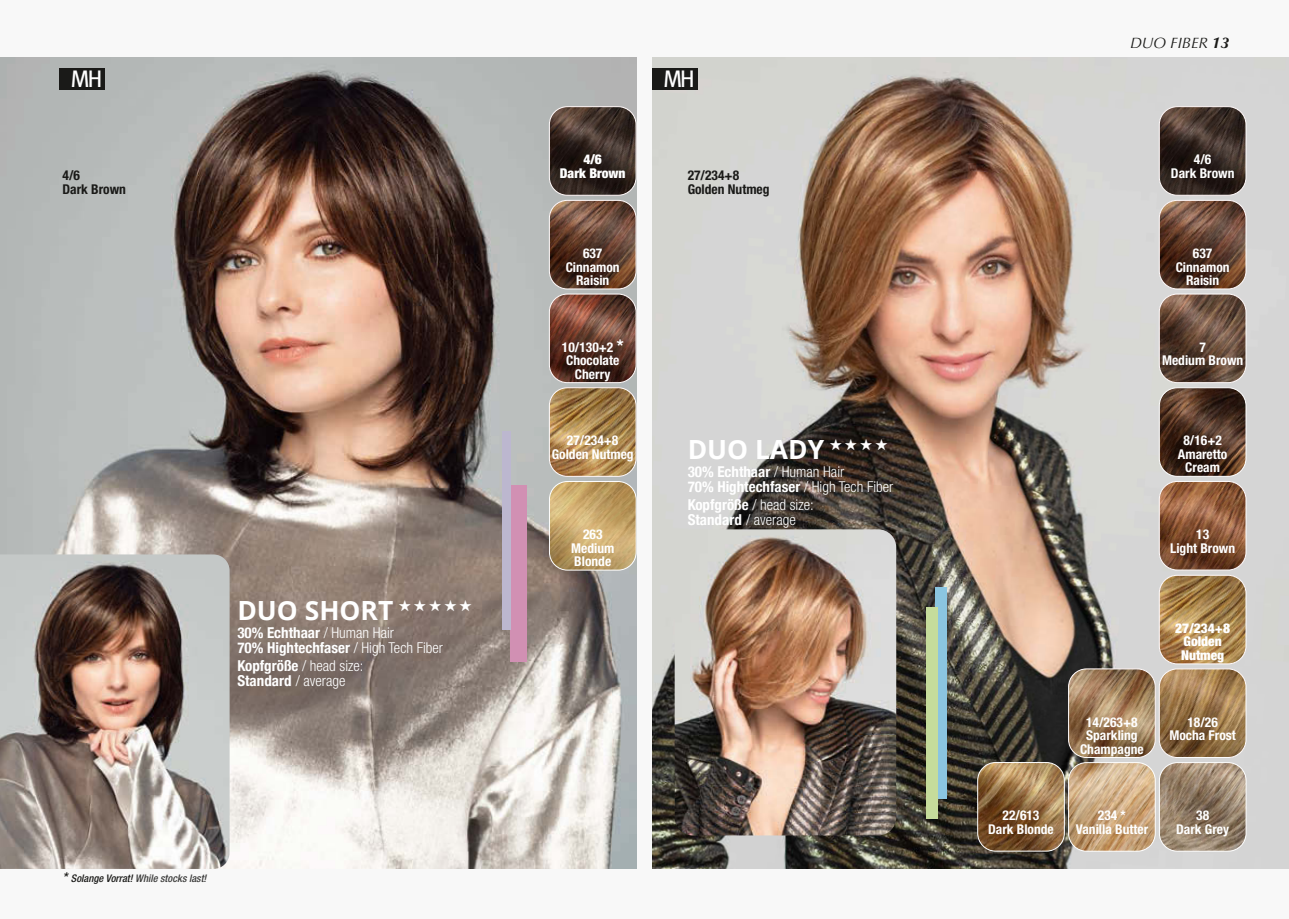
<style>
.page{position:relative;width:1289px;height:919px;background:#fff}
.page>*{position:absolute;margin:0;border:0;box-sizing:border-box;transform-origin:0 0}
.t1{font:700 26.4px "Open Sans";color:#fff}
.t2{font:24px "Meta Plus Book Caps";color:#fff}
.t3{font:700 condensed 15px/15px "Helvetica Neue";color:#fff}
.t4{font:300 condensed 15px "Helvetica Neue LT Pro";color:#fff}
.t5{font:italic 15px "Optima";color:#1a1a18}
.t6{font:700 condensed 13.5px/13.5px "Helvetica Neue LT Pro";color:#fff;text-align:center}
.t7{font:700 condensed 13.5px/13.5px "Helvetica Neue LT Pro";color:#1a1a18}
.t8{font:900 condensed 13.5px/13.5px "Helvetica Neue LT Pro";color:#fff;text-align:center}
.t9{font:italic 500 condensed 10.5px "Helvetica Neue LTW1 G";color:#3b3b3a}
.s1{font-weight:700;font-size:15.75px}
.s2{font-family:"Helvetica Neue LT Pro";font-weight:300}
.s3{font-family:"Helvetica Neue";font-weight:700}
.s4{font-size:13.65px;color:#1a1a18}
.s5{color:#1a1a18}
.s6{font-size:17.55px}
</style>
<div class="page">
<div style="left:0;top:0;width:1288px;height:918px;background:#f8f8f8"></div>
<img style="left:0;top:57px;width:636px;height:811px">
<img style="left:652px;top:57px;width:636px;height:811px">
<img style="left:674px;top:529px;width:222px;height:306px">
<img style="left:0;top:554px;width:229px;height:314px">
<div style="left:60px;top:68px;width:45px;height:22px;background:#1a1a18"></div>
<div style="left:652px;top:68px;width:45px;height:22px;background:#1a1a18"></div>
<img style="left:549px;top:107px;width:87px;height:88px">
<div style="left:549px;top:106px;width:87px;height:89px;border:1px solid #fff;border-radius:18px"></div>
<img style="left:1159px;top:107px;width:86px;height:88px">
<div style="left:1158px;top:106px;width:88px;height:89px;border:1px solid #fff;border-radius:18px"></div>
<img style="left:549px;top:200px;width:87px;height:89px">
<div style="left:549px;top:200px;width:87px;height:89px;border:1px solid #fff;border-radius:18px"></div>
<img style="left:1159px;top:200px;width:86px;height:89px">
<div style="left:1158px;top:200px;width:88px;height:89px;border:1px solid #fff;border-radius:18px"></div>
<img style="left:549px;top:481px;width:87px;height:89px">
<div style="left:549px;top:481px;width:87px;height:89px;border:1px solid #fff;border-radius:18px"></div>
<img style="left:549px;top:294px;width:87px;height:88px">
<div style="left:549px;top:294px;width:87px;height:89px;border:1px solid #fff;border-radius:18px"></div>
<img style="left:549px;top:388px;width:87px;height:88px">
<div style="left:549px;top:387px;width:87px;height:89px;border:1px solid #fff;border-radius:18px"></div>
<img style="left:1159px;top:481px;width:86px;height:89px">
<div style="left:1158px;top:481px;width:88px;height:89px;border:1px solid #fff;border-radius:18px"></div>
<img style="left:1159px;top:294px;width:86px;height:88px">
<div style="left:1158px;top:294px;width:88px;height:89px;border:1px solid #fff;border-radius:18px"></div>
<img style="left:1159px;top:388px;width:86px;height:88px">
<div style="left:1158px;top:387px;width:88px;height:89px;border:1px solid #fff;border-radius:18px"></div>
<img style="left:1068px;top:762px;width:87px;height:89px">
<div style="left:1068px;top:762px;width:87px;height:89px;border:1px solid #fff;border-radius:18px"></div>
<img style="left:1159px;top:575px;width:86px;height:88px">
<div style="left:1158px;top:575px;width:88px;height:89px;border:1px solid #fff;border-radius:18px"></div>
<img style="left:977px;top:762px;width:87px;height:89px">
<div style="left:977px;top:762px;width:87px;height:89px;border:1px solid #fff;border-radius:18px"></div>
<img style="left:1068px;top:669px;width:87px;height:88px">
<div style="left:1068px;top:668px;width:87px;height:89px;border:1px solid #fff;border-radius:18px"></div>
<img style="left:1159px;top:669px;width:86px;height:88px">
<div style="left:1158px;top:668px;width:88px;height:89px;border:1px solid #fff;border-radius:18px"></div>
<img style="left:1159px;top:762px;width:86px;height:89px">
<div style="left:1159px;top:762px;width:87px;height:89px;border:1px solid #fff;border-radius:18px"></div>
<div style="left:510px;top:485px;width:16px;height:176px;background:#d190b3"></div>
<div style="left:502px;top:431px;width:8px;height:198px;background:#bcb7cf"></div>
<div style="left:935px;top:587px;width:11px;height:211px;background:#8bc5e0"></div>
<div style="left:926px;top:607px;width:12px;height:211px;background:#c6dc9b"></div>
<h2 class="t2" style="left:71px;top:65px;width:33px">MH</h2>
<h2 class="t2" style="left:663px;top:65px;width:33px">MH</h2>
<p class="t5" style="left:1130px;top:34px;width:101px">DUO FIBER <span class="s1">13</span></p>
<p class="t8" style="left:560px;top:153px;width:67px">4/6<br>Dark Brown</p>
<p class="t6" style="left:1170px;top:153px;width:65px">4/6<br>Dark Brown</p>
<p class="t7" style="left:63px;top:169px;width:65px">4/6<br>Dark Brown</p>
<p class="t7" style="left:687px;top:169px;width:83px">27/234+8<br>Golden Nutmeg</p>
<p class="t6" style="left:565px;top:246px;width:55px">637<br>Cinnamon<br>Raisin</p>
<p class="t6" style="left:1175px;top:246px;width:55px">637<br>Cinnamon<br>Raisin</p>
<h1 class="t1" style="left:237px;top:592px;width:236px">DUO SHORT ★★★★★</h1>
<p class="t3" style="left:237px;top:624px;width:207px">30% Echthaar <span class="s2">/ Human Hair<br></span>70% Hightechfaser <span class="s2">/ High Tech Fiber</span></p>
<p class="t4" style="left:237px;top:657px;width:127px"><span class="s3">Kopfgröße</span> / head size:</p>
<p class="t3" style="left:237px;top:672px;width:110px">Standard <span class="s2">/ average</span></p>
<p class="t9" style="left:63px;top:871px;width:145px"><span class="s4">*</span> <span class="s5">Solange Vorrat!</span> While stocks last!</p>
<p class="t6" style="left:562px;top:340px;width:63px">10/130+2 <span class="s6">*<br></span>Chocolate<br>Cherry</p>
<p class="t6" style="left:551px;top:434px;width:83px">27/234+8<br>Golden Nutmeg</p>
<p class="t6" style="left:571px;top:527px;width:45px">263<br>Medium<br>Blonde</p>
<h1 class="t1" style="left:687px;top:430px;width:202px">DUO LADY ★★★★</h1>
<p class="t3" style="left:687px;top:462px;width:207px">30% Echthaar <span class="s2">/ Human Hair<br></span>70% Hightechfaser <span class="s2">/ High Tech Fiber</span></p>
<p class="t4" style="left:687px;top:495px;width:127px"><span class="s3">Kopfgröße</span> / head size:</p>
<p class="t3" style="left:687px;top:510px;width:110px">Standard <span class="s2">/ average</span></p>
<p class="t6" style="left:1161px;top:340px;width:83px">7<br>Medium Brown</p>
<p class="t6" style="left:1177px;top:434px;width:51px">8/16+2<br>Amaretto<br>Cream</p>
<p class="t6" style="left:1170px;top:527px;width:66px">13<br>Light Brown</p>
<p class="t6" style="left:988px;top:808px;width:67px">22/613<br>Dark Blonde</p>
<p class="t8" style="left:1175px;top:621px;width:56px">27/234+8<br>Golden<br>Nutmeg</p>
<p class="t6" style="left:1079px;top:715px;width:65px">14/263+8<br>Sparkling<br>Champagne</p>
<p class="t6" style="left:1169px;top:715px;width:68px">18/26<br>Mocha Frost</p>
<p class="t6" style="left:1075px;top:808px;width:74px">234 *<br>Vanilla Butter</p>
<p class="t6" style="left:1176px;top:808px;width:54px">38<br>Dark Grey</p>
</div>
